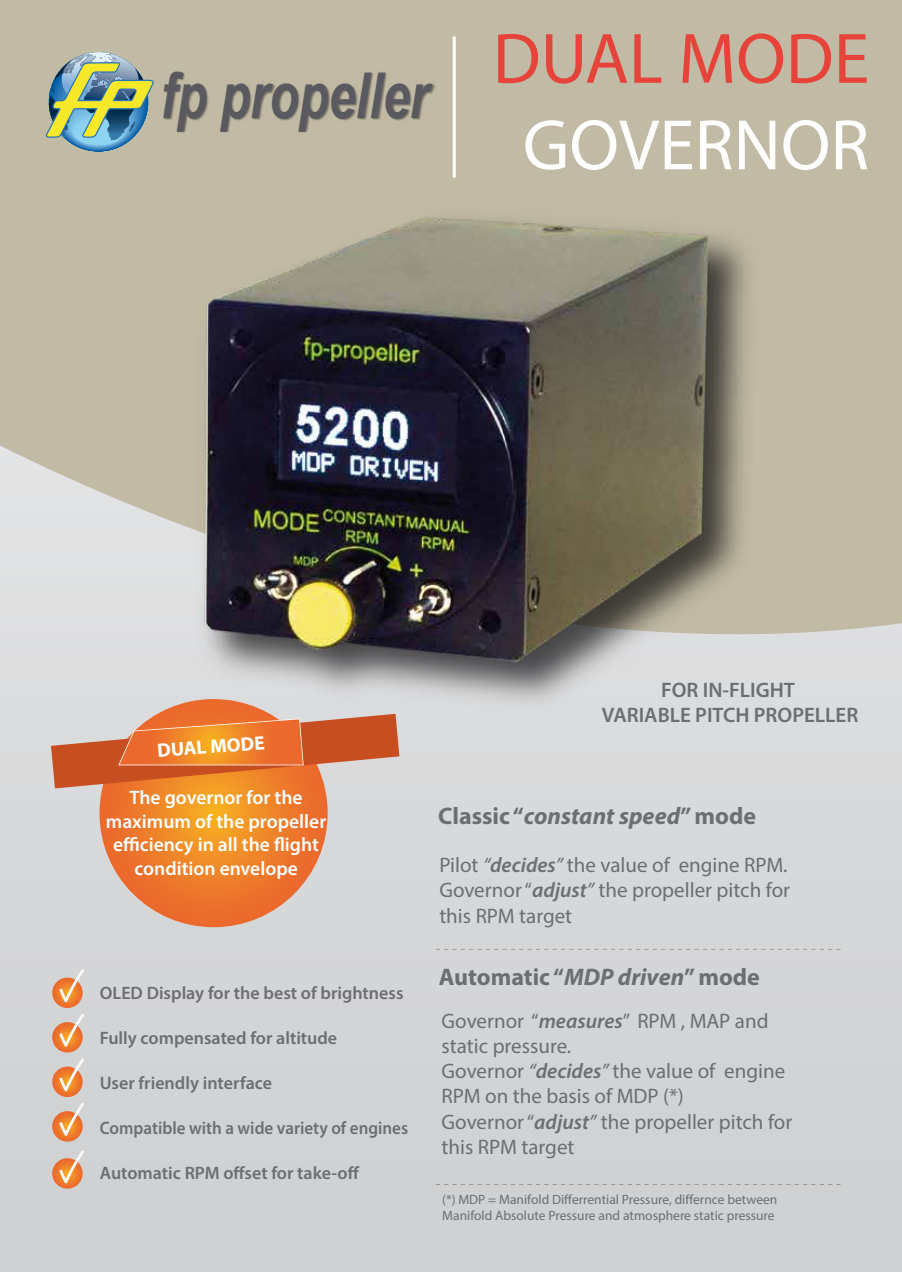
<style>
.page{position:relative;width:902px;height:1272px;background:#fff}
.page>*{position:absolute;margin:0;border:0;box-sizing:border-box;transform-origin:0 0}
.t1{font:72px "Myriad Pro";color:#e6433a}
.t2{font:72px "Myriad Pro";color:#fff}
.t3{font:italic 700 63.15px "Arial";color:#59595f;scale:.77 1}
.t4{font:700 24px "Myriad Pro";color:#6d6e71}
.t5{font:21px/25.2px "Myriad Pro";color:#6d6e71;text-align:justify}
.t6{font:600 21px/25.2px "Myriad Pro";color:#6d6e71;text-align:center}
.t7{font:600 19.5px/23.4px "Myriad Pro";color:#fff;text-align:center}
.t8{font:700 19.5px "Myriad Pro";color:#fff}
.t9{font:600 18px "Myriad Pro";color:#6d6e71}
.t10{font:600 18px "Myriad Pro";color:#6d6e71;scale:.95 1}
.t11{font:13.5px/16.2px "Myriad Pro";color:#6d6e71}
.s1{font-style:italic}
.s2{font-weight:600;font-style:italic}
</style>
<div class="page">
<div style="left:0;top:0;width:901px;height:1271px;background:#d3d4d5"></div>
<div style="left:0;top:0;width:901px;height:33px;background:#c1baa4"></div>
<svg style="left:52px;top:977px;width:31px;height:30px"></svg>
<svg style="left:59px;top:969px;width:25px;height:33px"></svg>
<svg style="left:52px;top:1022px;width:31px;height:30px"></svg>
<svg style="left:59px;top:1014px;width:25px;height:33px"></svg>
<svg style="left:52px;top:1066px;width:31px;height:31px"></svg>
<svg style="left:59px;top:1058px;width:25px;height:33px"></svg>
<svg style="left:52px;top:1111px;width:31px;height:30px"></svg>
<svg style="left:59px;top:1103px;width:25px;height:33px"></svg>
<svg style="left:52px;top:1158px;width:31px;height:30px"></svg>
<svg style="left:59px;top:1150px;width:25px;height:33px"></svg>
<svg style="left:99px;top:699px;width:228px;height:228px;background:#ed782b"></svg>
<img style="left:0;top:33px;width:901px;height:803px">
<h2 class="t3" style="left:161px;top:61px;width:349px">fp propeller</h2>
<h1 class="t1" style="left:492px;top:14px;width:378px">DUAL MODE</h1>
<h1 class="t2" style="left:522px;top:101px;width:348px">GOVERNOR</h1>
<p class="t8" style="left:156px;top:737px;width:109px;rotate:-4deg">DUAL MODE</p>
<p class="t6" style="left:602px;top:676px;width:258px">FOR IN-FLIGHT<br>VARIABLE PITCH PROPELLER</p>
<p class="t7" style="left:106px;top:785px;width:222px">The governor for the maximum of the propeller efficiency in all the flight condition envelope</p>
<p class="t9" style="left:100px;top:981px;width:305px">OLED Display for the best of brightness</p>
<p class="t9" style="left:100px;top:1026px;width:239px">Fully compensated for altitude</p>
<p class="t9" style="left:100px;top:1071px;width:174px">User friendly interface</p>
<p class="t10" style="left:100px;top:1116px;width:326px">Compatible with a wide variety of engines</p>
<p class="t9" style="left:100px;top:1161px;width:261px">Automatic RPM offset for take-off</p>
<p class="t4" style="left:438px;top:799px;width:319px">Classic “<span class="s1">constant speed</span>” mode</p>
<p class="t5" style="left:439px;top:852px;width:352px">Pilot <span class="s1">“</span><span class="s2">decides</span><span class="s1">”</span> the value of engine RPM.<br>Governor “<span class="s2">adjust</span><span class="s1">”</span> the propeller pitch for this RPM target</p>
<p class="t4" style="left:439px;top:961px;width:322px">Automatic “<span class="s1">MDP driven</span>” mode</p>
<p class="t5" style="left:441px;top:1007px;width:352px;text-align:left">Governor “<span class="s2">measures</span>” RPM , MAP and static pressure.<br>Governor <span class="s1">“</span><span class="s2">decides</span><span class="s1">”</span> the value of engine<br>RPM on the basis of MDP (*)<br>Governor “<span class="s2">adjust</span><span class="s1">”</span> the propeller pitch for this RPM target</p>
<p class="t11" style="left:442px;top:1190px;width:336px">(*) MDP = Manifold Differrential Pressure, differnce between<br>Manifold Absolute Pressure and atmosphere static pressure</p>
</div>
